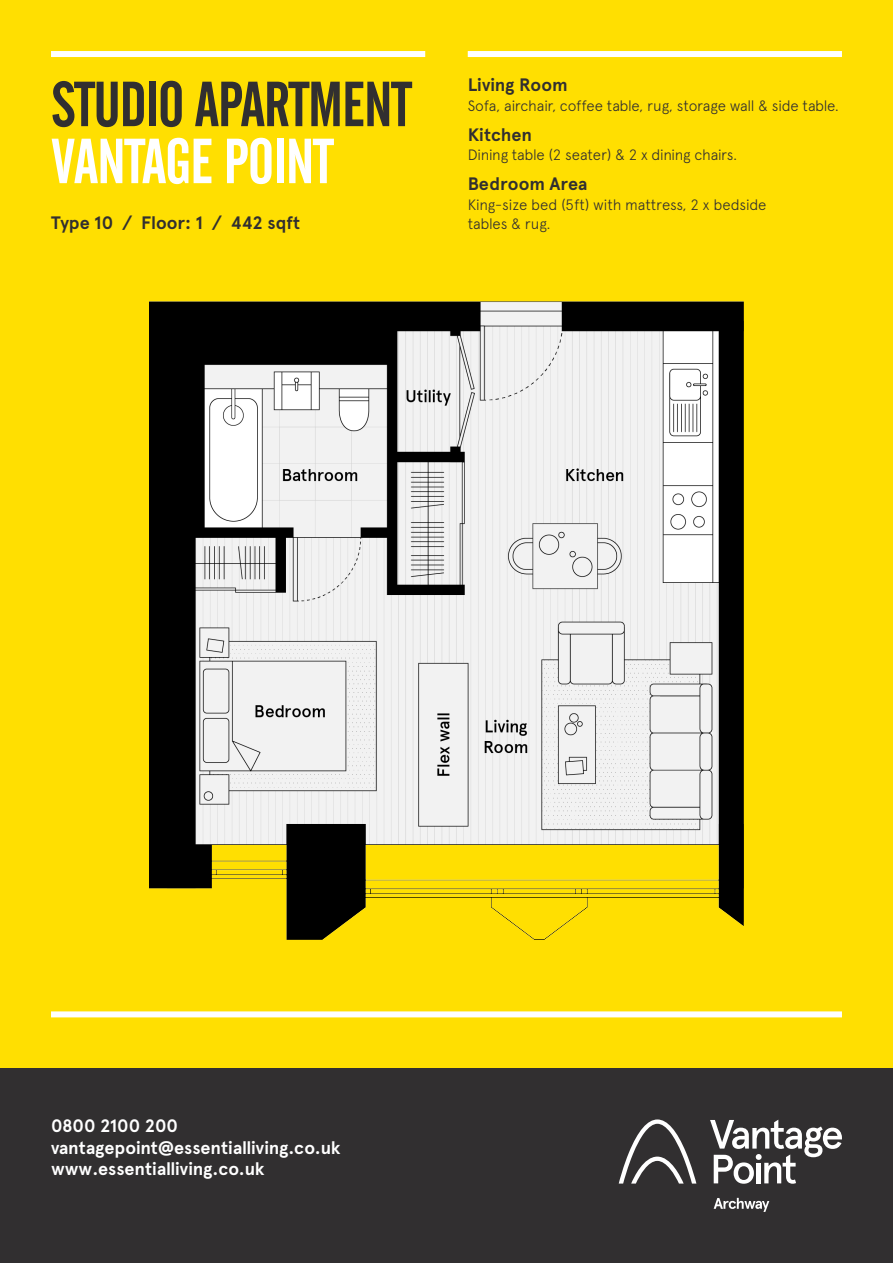
<style>
.page{position:relative;width:893px;height:1263px;background:#ffdf01}
.page>*{position:absolute;margin:0;border:0;box-sizing:border-box;transform-origin:0 0}
.t1{font:63px "Alternate Gothic No 2 BT";letter-spacing:-.02em;color:#312f30}
.t2{font:63px "Alternate Gothic No 2 BT";letter-spacing:-.02em;color:#fff}
.t3{font:700 18px "Apercu";color:#fff}
.t4{font:700 18px "Apercu";color:#312f30}
.t5{font:300 15px "Apercu";letter-spacing:-.015em;color:#312f30}
</style>
<div class="page">
<div style="left:51px;top:51px;width:374px;height:6px;background:#fff"></div>
<div style="left:468px;top:51px;width:374px;height:6px;background:#fff"></div>
<div style="left:0;top:1068px;width:893px;height:195px;background:#312f30"></div>
<svg style="left:710px;top:1119px;width:132px;height:65px"></svg>
<svg style="left:714px;top:1198px;width:55px;height:14px"></svg>
<svg style="left:619px;top:1119px;width:77px;height:64px"></svg>
<div style="left:51px;top:1011px;width:791px;height:6px;background:#fff"></div>
<img style="left:149px;top:301px;width:595px;height:638px">
<p class="t1" style="left:51px;top:69px;width:362px">STUDIO APARTMENT</p>
<p class="t2" style="left:51px;top:126px;width:284px">VANTAGE POINT</p>
<p class="t4" style="left:51px;top:212px;width:251px">Type 10 / Floor: 1 / 442 sqft</p>
<p class="t4" style="left:468px;top:74px;width:101px">Living Room</p>
<p class="t5" style="left:468px;top:96px;width:373px">Sofa, airchair, coffee table, rug, storage wall &amp; side table.</p>
<p class="t4" style="left:468px;top:123px;width:66px">Kitchen</p>
<p class="t5" style="left:468px;top:146px;width:271px">Dining table (2 seater) &amp; 2 x dining chairs.</p>
<p class="t4" style="left:468px;top:173px;width:121px">Bedroom Area</p>
<p class="t5" style="left:468px;top:196px;width:300px">King-size bed (5ft) with mattress, 2 x bedside</p>
<p class="t5" style="left:468px;top:215px;width:85px">tables &amp; rug.</p>
<p class="t3" style="left:51px;top:1115px;width:129px">0800 2100 200</p>
<p class="t3" style="left:51px;top:1137px;width:291px">vantagepoint@essentialliving.co.uk</p>
<p class="t3" style="left:51px;top:1158px;width:215px">www.essentialliving.co.uk</p>
</div>
